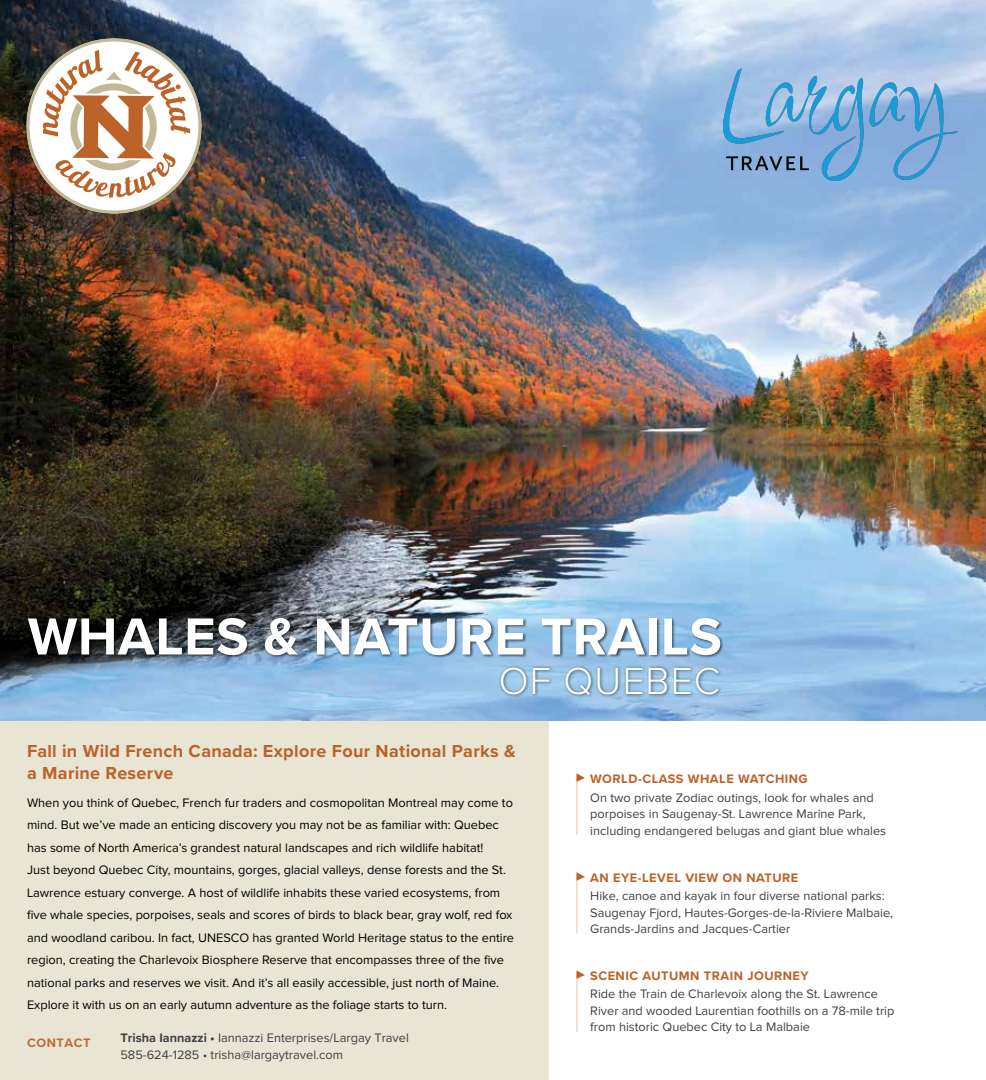
<style>
.page{position:relative;width:986px;height:1080px;background:#fff}
.page>*{position:absolute;margin:0;border:0;box-sizing:border-box;transform-origin:0 0}
.t1{font:700 54px "Proxima Nova";letter-spacing:.01em;color:#fff}
.t2{font:300 39px "Proxima Nova";letter-spacing:.03em;color:#fff}
.t3{font:700 18px/22.5px "Proxima Nova";letter-spacing:.015em;color:#bb6228}
.t4{font:12.75px/22.5px "Proxima Nova";color:#000}
.t5{font:12.75px/16.5px "Proxima Nova";color:#414042}
.t6{font:700 12.75px "Proxima Nova";letter-spacing:.04em;color:#bb6228}
.t7{font:700 12.75px "Proxima Nova";letter-spacing:.04em;color:#c06e35}
.s1{font-weight:700}
</style>
<div class="page">
<div style="left:0;top:721px;width:549px;height:359px;background:#e8e5d4"></div>
<hr style="left:576px;top:973px;width:1px;height:59px;background:#e5c4aa">
<svg style="left:576px;top:970px;width:9px;height:9px"></svg>
<hr style="left:576px;top:875px;width:1px;height:58px;background:#e5c4aa">
<svg style="left:576px;top:872px;width:9px;height:9px"></svg>
<hr style="left:576px;top:776px;width:1px;height:58px;background:#e5c4aa">
<svg style="left:576px;top:773px;width:9px;height:9px"></svg>
<img style="left:0;top:0;width:986px;height:721px">
<div style="left:27px;top:617px;width:697px;height:42px;background:#000;opacity:.6"></div>
<div style="left:499px;top:665px;width:224px;height:34px;background:#000;opacity:.6"></div>
<img style="left:723px;top:68px;width:234px;height:112px">
<img style="left:27px;top:38px;width:175px;height:175px">
<h1 class="t1" style="left:28px;top:596px;width:695px">WHALES &amp; NATURE TRAILS</h1>
<h2 class="t2" style="left:499px;top:659px;width:222px">OF QUEBEC</h2>
<h3 class="t3" style="left:27px;top:739px;width:490px">Fall in Wild French Canada: Explore Four National Parks &amp; a Marine Reserve</h3>
<p class="t4" style="left:27px;top:792px;width:488px">When you think of Quebec, French fur traders and cosmopolitan Montreal may come to mind. But we’ve made an enticing discovery you may not be as familiar with: Quebec has some of North America’s grandest natural landscapes and rich wildlife habitat!<br>Just beyond Quebec City, mountains, gorges, glacial valleys, dense forests and the St.<br>Lawrence estuary converge. A host of wildlife inhabits these varied ecosystems, from five whale species, porpoises, seals and scores of birds to black bear, gray wolf, red fox and woodland caribou. In fact, UNESCO has granted World Heritage status to the entire region, creating the Charlevoix Biosphere Reserve that encompasses three of the five national parks and reserves we visit. And it’s all easily accessible, just north of Maine.<br>Explore it with us on an early autumn adventure as the foliage starts to turn.</p>
<p class="t7" style="left:27px;top:1033px;width:65px">CONTACT</p>
<p class="t5" style="left:120px;top:1029px;width:290px"><span class="s1">Trisha Iannazzi •</span> Iannazzi Enterprises/Largay Travel<br>585-624-1285 • trisha@largaytravel.com</p>
<p class="t6" style="left:590px;top:770px;width:219px">WORLD-CLASS WHALE WATCHING</p>
<p class="t5" style="left:590px;top:790px;width:297px">On two private Zodiac outings, look for whales and porpoises in Saugenay-St. Lawrence Marine Park, including endangered belugas and giant blue whales</p>
<p class="t6" style="left:590px;top:868px;width:209px">AN EYE-LEVEL VIEW ON NATURE</p>
<p class="t5" style="left:590px;top:888px;width:304px">Hike, canoe and kayak in four diverse national parks:<br>Saugenay Fjord, Hautes-Gorges-de-la-Riviere Malbaie,<br>Grands-Jardins and Jacques-Cartier</p>
<p class="t6" style="left:590px;top:966px;width:220px">SCENIC AUTUMN TRAIN JOURNEY</p>
<p class="t5" style="left:590px;top:986px;width:305px">Ride the Train de Charlevoix along the St. Lawrence<br>River and wooded Laurentian foothills on a 78-mile trip from historic Quebec City to La Malbaie</p>
</div>
